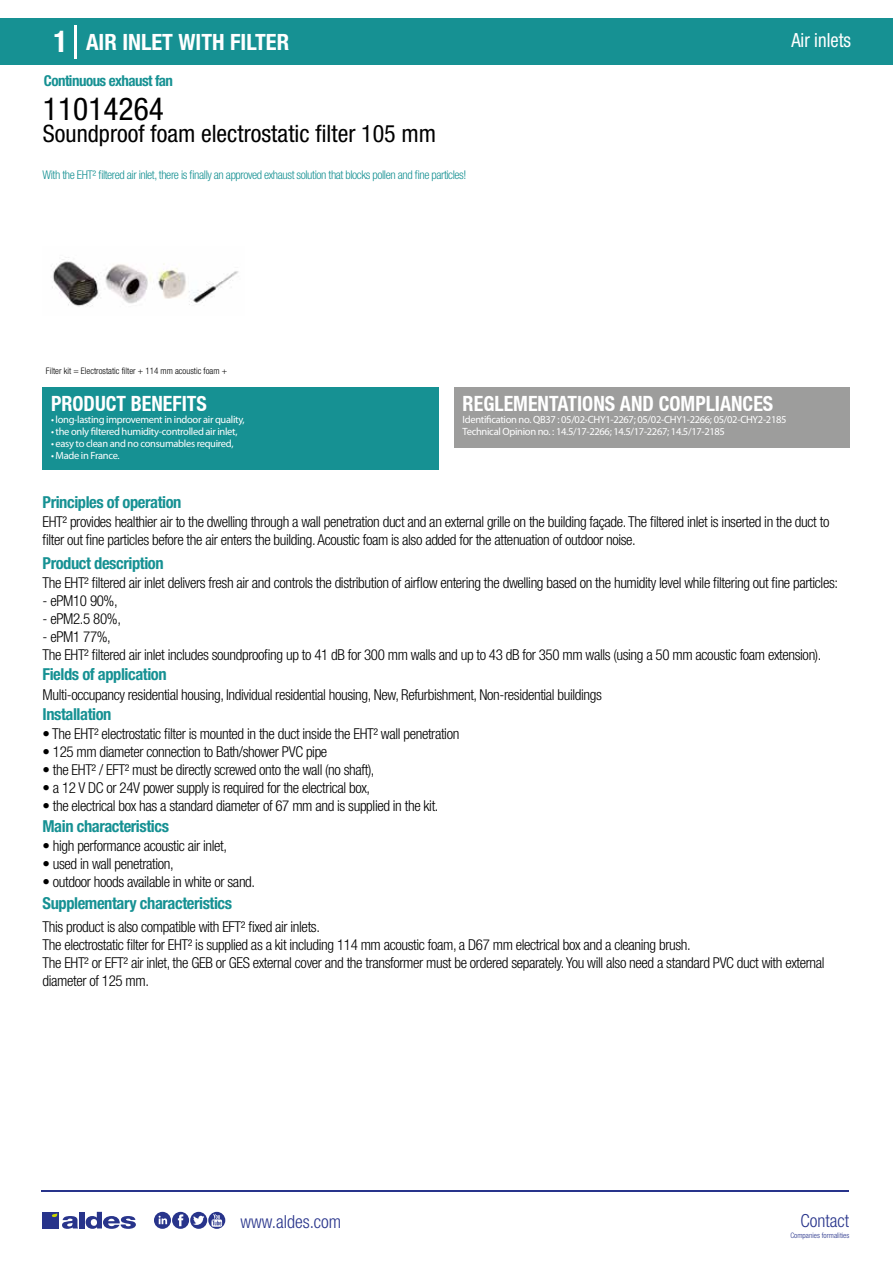
<style>
.page{position:relative;width:893px;height:1263px;background:#fff}
.page>*{position:absolute;margin:0;border:0;box-sizing:border-box;transform-origin:0 0}
.t1{font:condensed 31.5px "Helvetica Neue LT Std";color:#000}
.t2{font:condensed 24px "Helvetica Neue LT Std";color:#000}
.t3{font:700 condensed 22.5px "Helvetica Neue LT Std";color:#fff}
.t4{font:700 condensed 21px "Helvetica Neue";color:#fff;scale:.95 1}
.t5{font:condensed 19.5px "Helvetica Neue LT Std";color:#fff;scale:.95 1}
.t6{font:300 condensed 18px "Helvetica Neue";color:#28348b}
.t7{font:700 condensed 16.5px "Helvetica Neue LT Std";letter-spacing:-.025em;color:#169193}
.t8{font:300 condensed 15px/18px "Helvetica Neue LT Std";letter-spacing:-.025em;color:#000}
.t9{font:700 condensed 15px "Helvetica Neue LT Std";letter-spacing:-.035em;color:#169193}
.t10{font:300 condensed 12px "Helvetica Neue LT Std";letter-spacing:-.035em;color:#169193}
.t11{font:10.5px/12px "Myriad Pro";letter-spacing:-.03em;color:#fff}
.t12{font:300 condensed 9px "Helvetica Neue";color:#000}
.t13{font:300 condensed 7.5px "Helvetica Neue";color:#28348b}
.s1{font-size:30px}
</style>
<div class="page">
<div style="left:0;top:18px;width:893px;height:46px;background:#169193"></div>
<div style="left:454px;top:387px;width:396px;height:61px;background:#9d9d9c"></div>
<div style="left:43px;top:387px;width:396px;height:83px;background:#169193"></div>
<hr style="left:74px;top:25px;width:2px;height:33px;background:#fff">
<svg style="left:52px;top:257px;width:187px;height:50px"></svg>
<hr style="left:41px;top:1190px;width:808px;height:1px;background:#28348b">
<svg style="left:154px;top:1212px;width:71px;height:17px"></svg>
<div style="left:42px;top:1212px;width:17px;height:16px;background:#28348b"></div>
<div style="left:79px;top:1212px;width:5px;height:16px;background:#28348b"></div>
<svg style="left:86px;top:1212px;width:50px;height:17px"></svg>
<svg style="left:52px;top:1213px;width:26px;height:16px"></svg>
<h3 class="t3" style="left:54px;top:28px;width:237px"><span class="s1">1</span> AIR INLET WITH FILTER</h3>
<h3 class="t5" style="left:791px;top:29px;width:64px">Air inlets</h3>
<p class="t9" style="left:44px;top:71px;width:131px">Continuous exhaust fan</p>
<h1 class="t1" style="left:43px;top:91px;width:122px">11014264</h1>
<h2 class="t2" style="left:43px;top:120px;width:395px">Soundproof foam electrostatic filter 105 mm</h2>
<p class="t10" style="left:43px;top:167px;width:425px">With the EHT² filtered air inlet, there is finally an approved exhaust solution that blocks pollen and fine particles!</p>
<p class="t12" style="left:46px;top:365px;width:196px">Electrostatic filter kit = Electrostatic filter + 114 mm acoustic</p>
<p class="t12" style="left:46px;top:365px;width:183px">Filter kit = Electrostatic filter + 114 mm acoustic foam +</p>
<h3 class="t4" style="left:51px;top:391px;width:166px">PRODUCT BENEFITS</h3>
<p class="t11" style="left:51px;top:413px;width:195px">• long-lasting improvement in indoor air quality,</p>
<p class="t11" style="left:51px;top:425px;width:188px">• the only filtered humidity-controlled air inlet,</p>
<p class="t11" style="left:51px;top:437px;width:184px">• easy to clean and no consumables required,</p>
<p class="t11" style="left:51px;top:449px;width:70px">• Made in France.</p>
<p class="t7" style="left:43px;top:492px;width:140px">Principles of operation</p>
<h3 class="t4" style="left:463px;top:391px;width:328px">REGLEMENTATIONS AND COMPLIANCES</h3>
<p class="t11" style="left:463px;top:413px;width:325px">Identification no. QB37 : 05/02-CHY1-2267; 05/02-CHY1-2266; 05/02-CHY2-2185<br>Technical Opinion no. : 14.5/17-2266; 14.5/17-2267; 14.5/17-2185</p>
<p class="t8" style="left:43px;top:513px;width:788px">EHT² provides healthier air to the dwelling through a wall penetration duct and an external grille on the building façade. The filtered inlet is inserted in the duct to filter out fine particles before the air enters the building. Acoustic foam is also added for the attenuation of outdoor noise.</p>
<p class="t8" style="left:43px;top:573px;width:797px">The EHT² filtered air inlet delivers fresh air and controls the distribution of airflow entering the dwelling based on the humidity level while filtering out fine particles:</p>
<p class="t8" style="left:43px;top:591px;width:77px">- ePM10 90%,</p>
<p class="t8" style="left:43px;top:609px;width:80px">- ePM2.5 80%,</p>
<p class="t8" style="left:43px;top:627px;width:780px">- ePM1 77%,<br>The EHT² filtered air inlet includes soundproofing up to 41 dB for 300 mm walls and up to 43 dB for 350 mm walls (using a 50 mm acoustic foam extension).</p>
<p class="t8" style="left:43px;top:685px;width:561px">Multi-occupancy residential housing, Individual residential housing, New, Refurbishment, Non-residential buildings</p>
<p class="t8" style="left:43px;top:725px;width:418px">• The EHT² electrostatic filter is mounted in the duct inside the EHT² wall penetration</p>
<p class="t8" style="left:43px;top:743px;width:286px">• 125 mm diameter connection to Bath/shower PVC pipe</p>
<p class="t8" style="left:43px;top:761px;width:334px">• the EHT² / EFT² must be directly screwed onto the wall (no shaft),</p>
<p class="t8" style="left:43px;top:779px;width:329px">• a 12 V DC or 24V power supply is required for the electrical box,</p>
<p class="t8" style="left:43px;top:797px;width:397px">• the electrical box has a standard diameter of 67 mm and is supplied in the kit.</p>
<p class="t7" style="left:43px;top:553px;width:123px">Product description</p>
<p class="t7" style="left:43px;top:664px;width:126px">Fields of application</p>
<p class="t7" style="left:43px;top:704px;width:70px">Installation</p>
<p class="t7" style="left:43px;top:816px;width:128px">Main characteristics</p>
<p class="t8" style="left:43px;top:836px;width:186px">• high performance acoustic air inlet,</p>
<p class="t8" style="left:43px;top:854px;width:133px">• used in wall penetration,</p>
<p class="t8" style="left:43px;top:872px;width:214px">• outdoor hoods available in white or sand.</p>
<p class="t8" style="left:43px;top:917px;width:784px">This product is also compatible with EFT² fixed air inlets.<br>The electrostatic filter for EHT² is supplied as a kit including 114 mm acoustic foam, a D67 mm electrical box and a cleaning brush.<br>The EHT² or EFT² air inlet, the GEB or GES external cover and the transformer must be ordered separately. You will also need a standard PVC duct with external diameter of 125 mm.</p>
<p class="t7" style="left:43px;top:894px;width:191px">Supplementary characteristics</p>
<p class="t6" style="left:240px;top:1211px;width:102px">www.aldes.com</p>
<p class="t6" style="left:800px;top:1211px;width:50px">Contact</p>
<p class="t13" style="left:790px;top:1230px;width:60px">Companies formalities</p>
</div>
